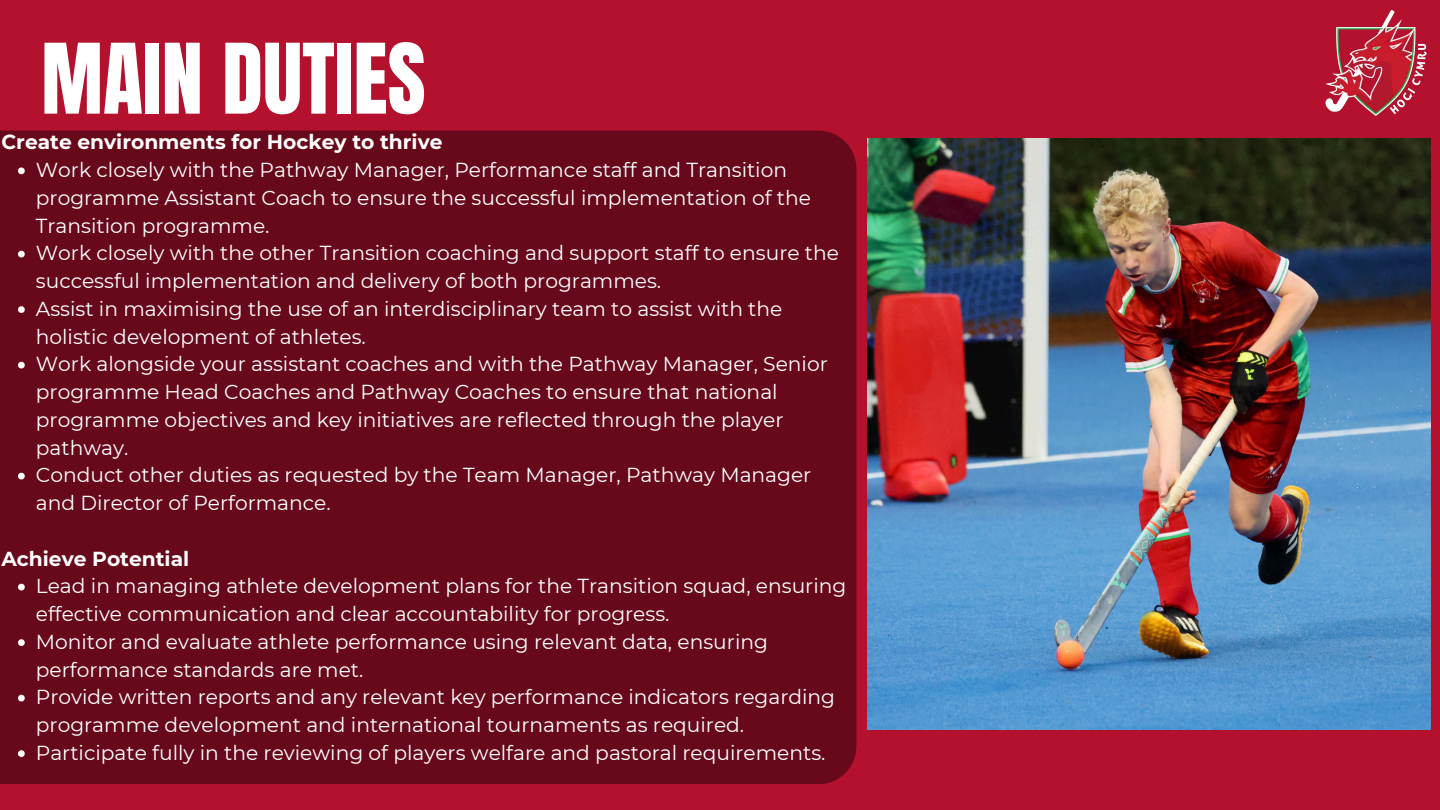
<style>
.page{position:relative;width:1440px;height:810px;background:#b3112e}
.page>*{position:absolute;margin:0;border:0;box-sizing:border-box;transform-origin:0 0}
.t1{font:82.6px "Anton";color:#fff}
.t2{font:20.2px/27.8px "Montserrat";color:#fff}
.t3{font:700 20.2px "Montserrat";color:#fff}
</style>
<div class="page">
<img style="left:868px;top:139px;width:563px;height:590px">
<div style="left:0;top:131px;width:856px;height:653px;background:#67091a"></div>
<svg style="left:18px;top:167px;width:7px;height:7px"></svg>
<svg style="left:18px;top:251px;width:7px;height:6px"></svg>
<svg style="left:18px;top:306px;width:7px;height:7px"></svg>
<svg style="left:18px;top:362px;width:7px;height:6px"></svg>
<svg style="left:18px;top:473px;width:7px;height:6px"></svg>
<svg style="left:18px;top:584px;width:7px;height:6px"></svg>
<svg style="left:18px;top:639px;width:7px;height:7px"></svg>
<svg style="left:18px;top:695px;width:7px;height:6px"></svg>
<svg style="left:18px;top:750px;width:7px;height:7px"></svg>
<img style="left:1325px;top:10px;width:102px;height:106px">
<h1 class="t1" style="left:41px;top:20px;width:386px">MAIN DUTIES</h1>
<h2 class="t3" style="left:2px;top:130px;width:443px">Create environments for Hockey to thrive</h2>
<p class="t2" style="left:36px;top:156px;width:777px">Work closely with the Pathway Manager, Performance staff and Transition programme Assistant Coach to ensure the successful implementation of the<br>Transition programme.</p>
<p class="t2" style="left:36px;top:239px;width:805px">Work closely with the other Transition coaching and support staff to ensure the successful implementation and delivery of both programmes.</p>
<p class="t2" style="left:36px;top:295px;width:748px">Assist in maximising the use of an interdisciplinary team to assist with the holistic development of athletes.</p>
<p class="t2" style="left:36px;top:350px;width:793px">Work alongside your assistant coaches and with the Pathway Manager, Senior programme Head Coaches and Pathway Coaches to ensure that national programme objectives and key initiatives are reflected through the player pathway.</p>
<p class="t2" style="left:36px;top:461px;width:777px">Conduct other duties as requested by the Team Manager, Pathway Manager and Director of Performance.</p>
<h2 class="t3" style="left:2px;top:546px;width:189px">Achieve Potential</h2>
<p class="t2" style="left:36px;top:572px;width:812px">Lead in managing athlete development plans for the Transition squad, ensuring effective communication and clear accountability for progress.</p>
<p class="t2" style="left:36px;top:628px;width:734px">Monitor and evaluate athlete performance using relevant data, ensuring performance standards are met.</p>
<p class="t2" style="left:36px;top:683px;width:801px">Provide written reports and any relevant key performance indicators regarding programme development and international tournaments as required.</p>
<p class="t2" style="left:36px;top:739px;width:791px">Participate fully in the reviewing of players welfare and pastoral requirements.</p>
</div>
